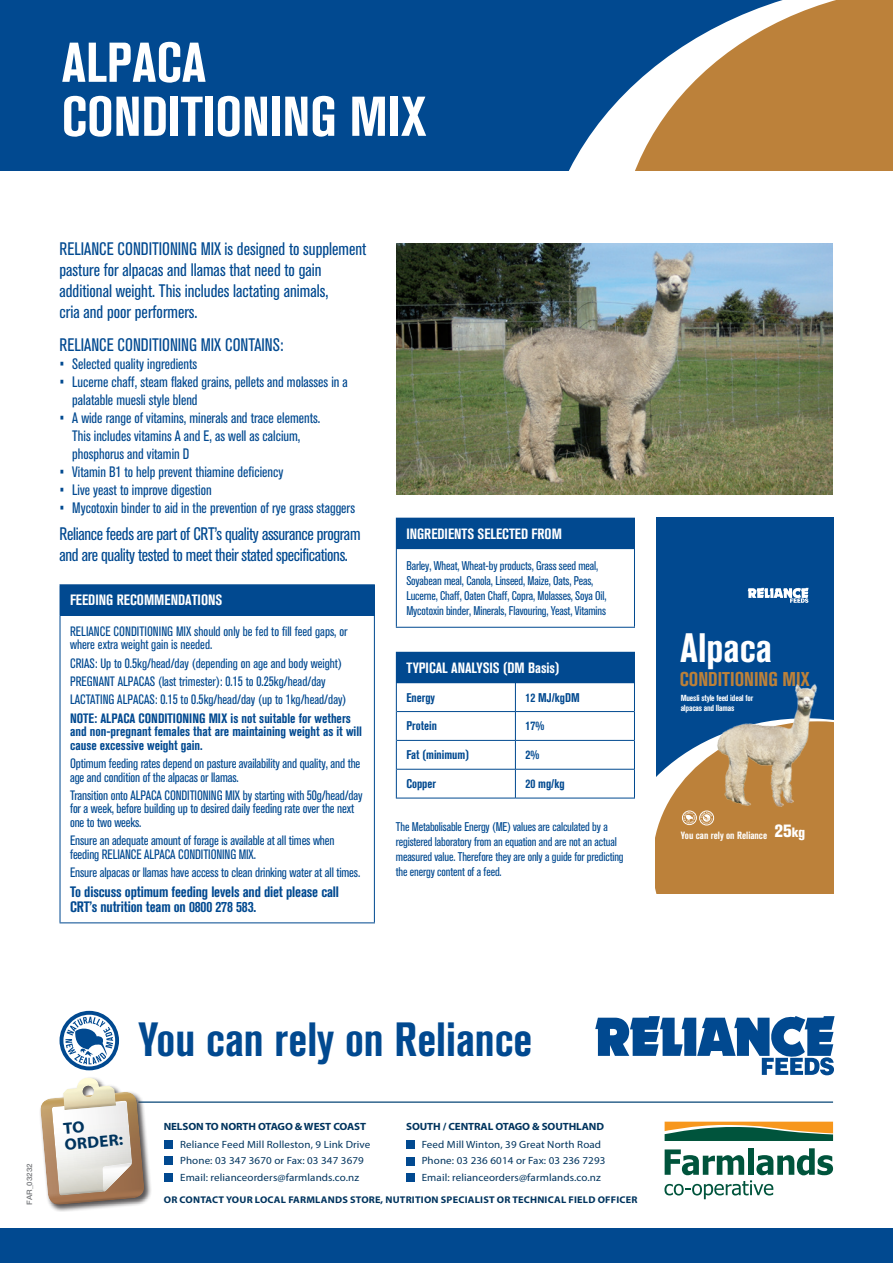
<style>
.page{position:relative;width:893px;height:1263px;background:#fff}
.page>*{position:absolute;margin:0;border:0;box-sizing:border-box;transform-origin:0 0}
.t1{font:700 condensed 55.5px/54px "Akzidenz Grotesk BQ";color:#fff}
.t2{font:700 condensed 47.55px "Akzidenz Grotesk BQ";color:#014990}
.t3{font:700 condensed 40.8px "Akzidenz Grotesk BQ";color:#fff}
.t4{font:700 condensed 19.8px "Akzidenz Grotesk BQ";color:#bc813a}
.t5{font:condensed 18px/21px "Akzidenz Grotesk BQ";color:#014990}
.t6{font:condensed 18px/21px "Akzidenz Grotesk BQ";letter-spacing:-.02em;color:#014990}
.t7{font:700 16.2px/16.2px "Myriad Pro";color:#00345e;scale:1.05 1}
.t8{font:condensed 15px/18px "Akzidenz Grotesk BQ";color:#014990}
.t9{font:700 condensed 15px/15px "Akzidenz Grotesk BQ";letter-spacing:-.01em;color:#014990}
.t10{font:700 condensed 14.85px "Akzidenz Grotesk BQ";color:#fff}
.t11{font:condensed 13.5px/13.5px "Akzidenz Grotesk BQ";letter-spacing:-.01em;color:#014990}
.t12{font:700 condensed 13.5px/13.5px "Akzidenz Grotesk BQ";color:#014990}
.t13{font:condensed 12.6px/14.9px "Akzidenz Grotesk BQ";letter-spacing:-.01em;color:#014990}
.t14{font:700 condensed 12.6px "Akzidenz Grotesk BQ";color:#014990}
.t15{font:10.5px/16.5px "Myriad Pro";letter-spacing:.01em;color:#00345e;scale:1.05 1}
.t16{font:700 10.5px "Myriad Pro";letter-spacing:-.01em;color:#00345e;scale:1.05 1}
.t17{font:700 condensed 10.35px "Akzidenz Grotesk BQ";color:#fff}
.t18{font:700 9.75px "Myriad Pro";letter-spacing:.02em;color:#00345e;scale:1.05 1}
.t19{font:700 condensed 8.7px/10.2px "Akzidenz Grotesk BQ";letter-spacing:-.02em;color:#fff}
.t20{font:500 7.5px "Helvetica Neue LT Std";color:#76787b;scale:1.05 1}
</style>
<div class="page">
<div style="left:0;top:0;width:893px;height:170px;background:#014990"></div>
<svg style="left:569px;top:99px;width:50px;height:71px;fill:#fff"></svg>
<svg style="left:619px;top:0;width:274px;height:170px;background:#ac8e67"></svg>
<div style="left:60px;top:585px;width:314px;height:30px;background:#014990"></div>
<hr style="left:60px;top:584px;width:315px;height:1px;background:#014990">
<hr style="left:374px;top:585px;width:1px;height:30px;background:#014990">
<hr style="left:60px;top:615px;width:1px;height:307px;background:#014990">
<hr style="left:61px;top:615px;width:313px;height:1px;background:#014990">
<hr style="left:374px;top:615px;width:1px;height:307px;background:#014990">
<hr style="left:60px;top:922px;width:315px;height:1px;background:#014990">
<div style="left:396px;top:652px;width:238px;height:31px;background:#014990"></div>
<hr style="left:515px;top:652px;width:120px;height:1px;background:#014990">
<hr style="left:634px;top:653px;width:1px;height:30px;background:#014990">
<svg style="left:396px;top:683px;width:1px;height:115px"></svg>
<hr style="left:397px;top:711px;width:118px;height:1px;background:#014990">
<hr style="left:397px;top:769px;width:118px;height:1px;background:#014990">
<hr style="left:396px;top:798px;width:119px;height:1px;background:#014990">
<hr style="left:397px;top:740px;width:118px;height:1px;background:#014990">
<svg style="left:515px;top:683px;width:1px;height:115px"></svg>
<hr style="left:515px;top:711px;width:119px;height:1px;background:#014990">
<hr style="left:515px;top:769px;width:119px;height:1px;background:#014990">
<hr style="left:515px;top:798px;width:120px;height:1px;background:#014990">
<svg style="left:634px;top:683px;width:1px;height:115px"></svg>
<hr style="left:515px;top:740px;width:119px;height:1px;background:#014990">
<div style="left:396px;top:518px;width:238px;height:31px;background:#014990"></div>
<hr style="left:396px;top:518px;width:239px;height:1px;background:#014990">
<hr style="left:634px;top:519px;width:1px;height:30px;background:#014990">
<hr style="left:396px;top:549px;width:1px;height:78px;background:#014990">
<hr style="left:634px;top:549px;width:1px;height:78px;background:#014990">
<hr style="left:396px;top:627px;width:239px;height:1px;background:#014990">
<div style="left:656px;top:518px;width:177px;height:375px;background:#014990"></div>
<svg style="left:748px;top:588px;width:61px;height:15px"></svg>
<svg style="left:656px;top:719px;width:177px;height:174px;background:#af8654"></svg>
<img style="left:713px;top:684px;width:111px;height:131px">
<img style="left:396px;top:243px;width:436px;height:251px">
<svg style="left:595px;top:1016px;width:240px;height:59px"></svg>
<div style="left:0;top:1229px;width:893px;height:34px;background:#014990"></div>
<hr style="left:138px;top:1101px;width:695px;height:2px;background:#31658d">
<div style="left:39px;top:1076px;width:113px;height:136px;background:#231f20;opacity:.75"></div>
<svg style="left:39px;top:1011px;width:106px;height:195px"></svg>
<svg style="left:664px;top:1148px;width:169px;height:51px"></svg>
<svg style="left:665px;top:1122px;width:168px;height:19px;background:#6a7b45"></svg>
<div style="left:165px;top:1140px;width:8px;height:9px;background:#014990"></div>
<div style="left:165px;top:1157px;width:8px;height:8px;background:#014990"></div>
<div style="left:165px;top:1173px;width:8px;height:8px;background:#014990"></div>
<div style="left:406px;top:1140px;width:9px;height:9px;background:#014990"></div>
<div style="left:406px;top:1157px;width:9px;height:8px;background:#014990"></div>
<div style="left:406px;top:1173px;width:9px;height:9px;background:#014990"></div>
<h1 class="t1" style="left:62px;top:35px;width:367px">ALPACA<br>CONDITIONING MIX</h1>
<h3 class="t5" style="left:60px;top:239px;width:308px">RELIANCE CONDITIONING MIX is designed to supplement pasture for alpacas and llamas that need to gain additional weight. This includes lactating animals,<br>cria and poor performers.</h3>
<h3 class="t5" style="left:60px;top:335px;width:226px">RELIANCE CONDITIONING MIX CONTAINS:</h3>
<p class="t8" style="left:60px;top:355px;width:139px">• Selected quality ingredients</p>
<p class="t8" style="left:72px;top:373px;width:277px;text-indent:-13px">• Lucerne chaff, steam flaked grains, pellets and molasses in a palatable muesli style blend</p>
<p class="t8" style="left:72px;top:409px;width:250px;text-indent:-13px">• A wide range of vitamins, minerals and trace elements.<br>This includes vitamins A and E, as well as calcium, phosphorus and vitamin D</p>
<p class="t8" style="left:60px;top:463px;width:225px">• Vitamin B1 to help prevent thiamine deficiency</p>
<p class="t8" style="left:60px;top:481px;width:154px">• Live yeast to improve digestion</p>
<p class="t8" style="left:60px;top:499px;width:297px">• Mycotoxin binder to aid in the prevention of rye grass staggers</p>
<h3 class="t6" style="left:60px;top:524px;width:302px">Reliance feeds are part of CRT’s quality assurance program and are quality tested to meet their stated specifications.</h3>
<p class="t10" style="left:70px;top:592px;width:154px">FEEDING RECOMMENDATIONS</p>
<p class="t11" style="left:70px;top:624px;width:279px">RELIANCE CONDITIONING MIX should only be fed to fill feed gaps, or where extra weight gain is needed.</p>
<p class="t11" style="left:70px;top:654px;width:278px;line-height:18.3px">CRIAS: Up to 0.5kg/head/day (depending on age and body weight)<br>PREGNANT ALPACAS (last trimester): 0.15 to 0.25kg/head/day<br>LACTATING ALPACAS: 0.15 to 0.5kg/head/day (up to 1kg/head/day)</p>
<p class="t12" style="left:70px;top:711px;width:294px">NOTE: ALPACA CONDITIONING MIX is not suitable for wethers and non-pregnant females that are maintaining weight as it will cause excessive weight gain.</p>
<p class="t11" style="left:70px;top:757px;width:292px">Optimum feeding rates depend on pasture availability and quality, and the age and condition of the alpacas or llamas.</p>
<p class="t11" style="left:70px;top:789px;width:294px">Transition onto ALPACA CONDITIONING MIX by starting with 50g/head/day for a week, before building up to desired daily feeding rate over the next one to two weeks.</p>
<p class="t11" style="left:70px;top:834px;width:266px">Ensure an adequate amount of forage is available at all times when feeding RELIANCE ALPACA CONDITIONING MIX.</p>
<p class="t11" style="left:70px;top:866px;width:292px">Ensure alpacas or llamas have access to clean drinking water at all times.</p>
<p class="t9" style="left:70px;top:884px;width:270px">To discuss optimum feeding levels and diet please call<br>CRT’s nutrition team on 0800 278 583.</p>
<p class="t10" style="left:406px;top:525px;width:157px">INGREDIENTS SELECTED FROM</p>
<p class="t13" style="left:406px;top:558px;width:202px">Barley, Wheat, Wheat-by products, Grass seed meal, Soyabean meal, Canola, Linseed, Maize, Oats, Peas, Lucerne, Chaff, Oaten Chaff, Copra, Molasses, Soya Oil, Mycotoxin binder, Minerals, Flavouring, Yeast, Vitamins</p>
<p class="t10" style="left:406px;top:659px;width:155px">TYPICAL ANALYSIS (DM Basis)</p>
<p class="t14" style="left:406px;top:690px;width:30px">Energy</p>
<p class="t14" style="left:525px;top:690px;width:56px">12 MJ/kgDM</p>
<p class="t14" style="left:406px;top:719px;width:32px">Protein</p>
<p class="t14" style="left:525px;top:719px;width:20px">17%</p>
<p class="t14" style="left:406px;top:748px;width:64px">Fat (minimum)</p>
<p class="t14" style="left:525px;top:748px;width:15px">2%</p>
<p class="t14" style="left:406px;top:776px;width:31px">Copper</p>
<p class="t14" style="left:525px;top:776px;width:41px">20 mg/kg</p>
<p class="t13" style="left:396px;top:820px;width:229px">The Metabolisable Energy (ME) values are calculated by a registered laboratory from an equation and are not an actual measured value. Therefore they are only a guide for predicting the energy content of a feed.</p>
<h3 class="t3" style="left:680px;top:624px;width:93px">Alpaca</h3>
<h3 class="t4" style="left:680px;top:668px;width:132px">CONDITIONING MIX</h3>
<p class="t19" style="left:681px;top:693px;width:74px">Muesli style feed ideal for alpacas and llamas</p>
<p class="t17" style="left:681px;top:829px;width:126px">You can rely on Reliance <sup>25</sup><sup>kg</sup></p>
<p class="t20" style="left:25px;top:1204px;width:40px;rotate:-90deg">FAR_03232</p>
<h2 class="t2" style="left:138px;top:1013px;width:395px">You can rely on Reliance</h2>
<p class="t7" style="left:63px;top:1119px;width:57px;rotate:-5deg">TO<br>ORDER:</p>
<p class="t16" style="left:164px;top:1119px;width:194px">NELSON TO NORTH OTAGO &amp; WEST COAST</p>
<p class="t15" style="left:180px;top:1136px;width:183px">Reliance Feed Mill Rolleston, 9 Link Drive<br>Phone: 03 347 3670 or Fax: 03 347 3679<br>Email: relianceorders@farmlands.co.nz</p>
<p class="t16" style="left:406px;top:1119px;width:190px">SOUTH / CENTRAL OTAGO &amp; SOUTHLAND</p>
<p class="t15" style="left:422px;top:1136px;width:176px">Feed Mill Winton, 39 Great North Road<br>Phone: 03 236 6014 or Fax: 03 236 7293<br>Email: relianceorders@farmlands.co.nz</p>
<p class="t18" style="left:164px;top:1193px;width:453px">OR CONTACT YOUR LOCAL FARMLANDS STORE, NUTRITION SPECIALIST OR TECHNICAL FIELD OFFICER</p>
</div>
